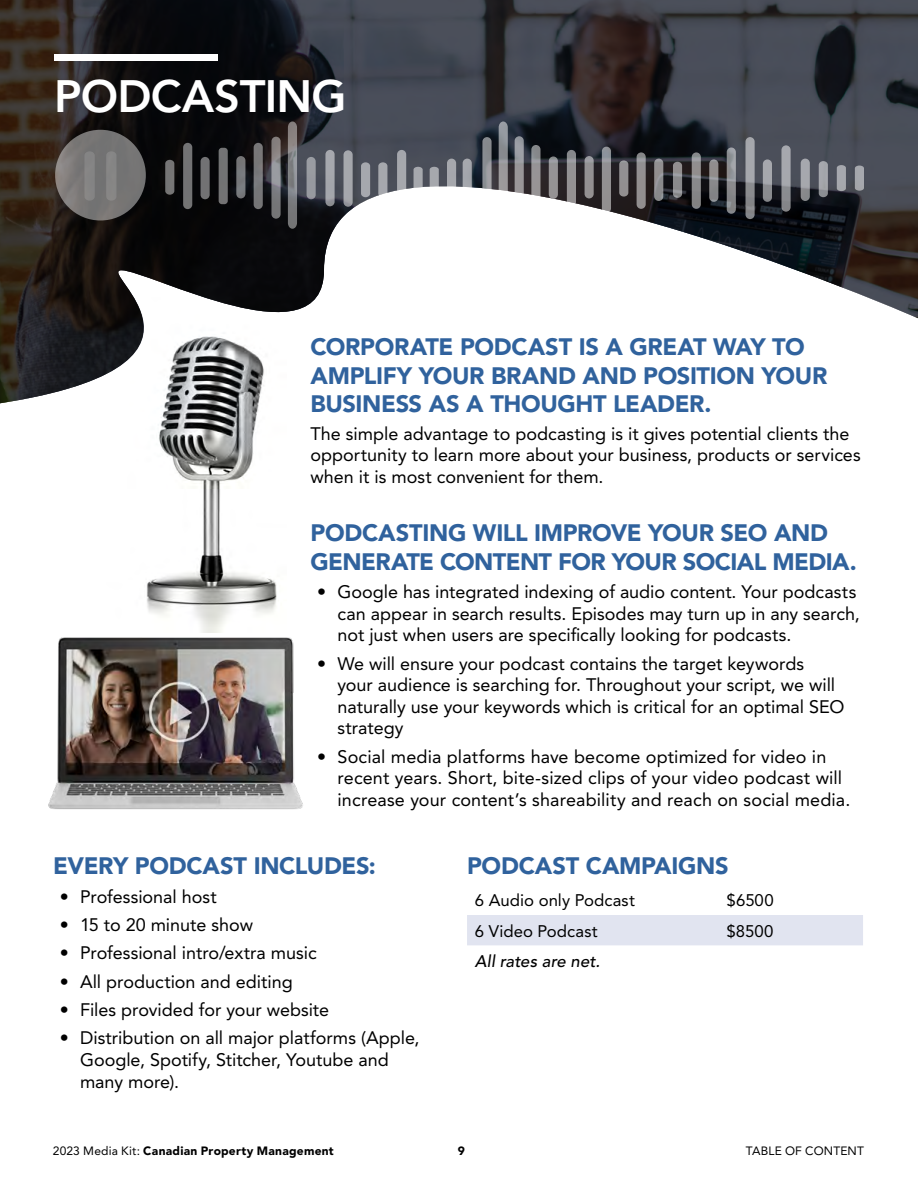
<style>
.page{position:relative;width:918px;height:1188px;background:#fff}
.page>*{position:absolute;margin:0;border:0;box-sizing:border-box;transform-origin:0 0}
.t1{font:800 45px "Avenir LT Std";letter-spacing:-.015em;color:#fff}
.t2{font:900 23.55px/28.3px "Avenir LT Std";letter-spacing:-.015em;color:#30629d}
.t3{font:18px/21.6px "Avenir LT Std";color:#000}
.t4{font:16.8px "Avenir LT Std";letter-spacing:.005em;color:#000}
.t5{font:italic 500 16.8px "Avenir LT Std";letter-spacing:.01em;color:#000}
.t6{font:900 12px "Avenir LT Std";letter-spacing:.02em;color:#000}
.t7{font:12px "Avenir LT Std";letter-spacing:.015em;color:#000}
.s1{font-weight:400}
</style>
<div class="page">
<img style="left:147px;top:405px;width:130px;height:187px">
<img style="left:0;top:0;width:918px;height:404px">
<div style="left:54px;top:54px;width:163px;height:6px;background:#fff"></div>
<div style="left:467px;top:915px;width:396px;height:30px;background:#e1e4f0"></div>
<svg style="left:567px;top:150px;width:9px;height:56px"></svg>
<svg style="left:585px;top:156px;width:9px;height:42px"></svg>
<svg style="left:549px;top:156px;width:9px;height:43px"></svg>
<svg style="left:515px;top:136px;width:9px;height:82px"></svg>
<svg style="left:531px;top:145px;width:10px;height:66px"></svg>
<svg style="left:602px;top:147px;width:9px;height:66px"></svg>
<svg style="left:637px;top:152px;width:9px;height:57px"></svg>
<svg style="left:692px;top:152px;width:9px;height:57px"></svg>
<svg style="left:709px;top:159px;width:9px;height:43px"></svg>
<svg style="left:801px;top:159px;width:9px;height:42px"></svg>
<svg style="left:819px;top:161px;width:9px;height:36px"></svg>
<svg style="left:673px;top:162px;width:9px;height:36px"></svg>
<div style="left:619px;top:160px;width:9px;height:37px;background:#929091;border-radius:4px"></div>
<svg style="left:654px;top:159px;width:9px;height:42px"></svg>
<svg style="left:763px;top:159px;width:9px;height:43px"></svg>
<svg style="left:746px;top:137px;width:9px;height:82px"></svg>
<svg style="left:781px;top:145px;width:10px;height:67px"></svg>
<svg style="left:727px;top:148px;width:9px;height:66px"></svg>
<div style="left:219px;top:148px;width:9px;height:56px;background:#727374;border-radius:3px"></div>
<div style="left:236px;top:156px;width:9px;height:42px;background:#76777a;border-radius:5px"></div>
<div style="left:201px;top:157px;width:9px;height:42px;background:#727273;border-radius:5px"></div>
<div style="left:165px;top:160px;width:9px;height:35px;background:#767575;border-radius:4px"></div>
<div style="left:307px;top:157px;width:9px;height:42px;background:#989aa0;border-radius:5px"></div>
<svg style="left:463px;top:159px;width:9px;height:42px"></svg>
<svg style="left:447px;top:159px;width:9px;height:42px"></svg>
<svg style="left:271px;top:137px;width:10px;height:82px"></svg>
<div style="left:183px;top:143px;width:9px;height:66px;background:#727374;border-radius:5px"></div>
<div style="left:254px;top:143px;width:9px;height:66px;background:#777678;border-radius:5px"></div>
<svg style="left:344px;top:150px;width:9px;height:57px"></svg>
<svg style="left:325px;top:150px;width:10px;height:56px"></svg>
<svg style="left:397px;top:150px;width:9px;height:56px"></svg>
<div style="left:361px;top:162px;width:9px;height:35px;background:#a6a8ae;border-radius:4px"></div>
<svg style="left:378px;top:162px;width:9px;height:35px"></svg>
<svg style="left:414px;top:167px;width:9px;height:26px"></svg>
<svg style="left:430px;top:167px;width:9px;height:26px"></svg>
<svg style="left:837px;top:165px;width:9px;height:26px"></svg>
<svg style="left:855px;top:166px;width:9px;height:25px"></svg>
<svg style="left:288px;top:121px;width:9px;height:108px"></svg>
<svg style="left:499px;top:121px;width:9px;height:108px"></svg>
<svg style="left:482px;top:137px;width:10px;height:82px"></svg>
<svg style="left:55px;top:130px;width:91px;height:91px;background:#777574"></svg>
<svg style="left:84px;top:151px;width:11px;height:50px"></svg>
<svg style="left:106px;top:151px;width:10px;height:50px"></svg>
<img style="left:48px;top:592px;width:255px;height:218px">
<h1 class="t1" style="left:54px;top:70px;width:294px">PODCASTING</h1>
<h2 class="t2" style="left:310px;top:333px;width:518px">CORPORATE PODCAST IS A GREAT WAY TO<br>AMPLIFY YOUR BRAND AND POSITION YOUR<br>BUSINESS AS A THOUGHT LEADER.</h2>
<p class="t3" style="left:310px;top:423px;width:552px">The simple advantage to podcasting is it gives potential clients the opportunity to learn more about your business, products or services when it is most convenient for them.</p>
<h2 class="t2" style="left:310px;top:519px;width:548px">PODCASTING WILL IMPROVE YOUR SEO AND<br>GENERATE CONTENT FOR YOUR SOCIAL MEDIA.</h2>
<p class="t3" style="left:338px;top:581px;width:524px;text-indent:-20px">• Google has integrated indexing of audio content. Your podcasts can appear in search results. Episodes may turn up in any search, not just when users are specifically looking for podcasts.</p>
<p class="t3" style="left:338px;top:653px;width:508px;text-indent:-20px">• We will ensure your podcast contains the target keywords<br>your audience is searching for. Throughout your script, we will naturally use your keywords which is critical for an optimal SEO strategy</p>
<p class="t3" style="left:338px;top:746px;width:514px;text-indent:-20px">• Social media platforms have become optimized for video in recent years. Short, bite-sized clips of your video podcast will increase your content’s shareability and reach on social media.</p>
<h2 class="t2" style="left:53px;top:852px;width:324px">EVERY PODCAST INCLUDES:</h2>
<p class="t3" style="left:60px;top:886px;width:159px">• Professional host</p>
<p class="t3" style="left:60px;top:914px;width:195px">• 15 to 20 minute show</p>
<p class="t3" style="left:60px;top:942px;width:258px">• Professional intro/extra music</p>
<p class="t3" style="left:60px;top:971px;width:234px">• All production and editing</p>
<p class="t3" style="left:60px;top:999px;width:271px">• Files provided for your website</p>
<p class="t3" style="left:80px;top:1027px;width:341px;text-indent:-20px">• Distribution on all major platforms (Apple,<br>Google, Spotify, Stitcher, Youtube and many more).</p>
<h2 class="t2" style="left:467px;top:852px;width:263px">PODCAST CAMPAIGNS</h2>
<p class="t4" style="left:475px;top:891px;width:161px">6 Audio only Podcast</p>
<p class="t4" style="left:727px;top:891px;width:49px">$6500</p>
<p class="t4" style="left:475px;top:921px;width:124px">6 Video Podcast</p>
<p class="t4" style="left:727px;top:921px;width:48px">$8500</p>
<p class="t5" style="left:475px;top:951px;width:127px">All rates are net.</p>
<p class="t6" style="left:53px;top:1144px;width:282px"><span class="s1">2023 Media Kit:</span> Canadian Property Management</p>
<p class="t6" style="left:458px;top:1144px;width:9px">9</p>
<p class="t7" style="left:746px;top:1144px;width:120px">TABLE OF CONTENT</p>
</div>
